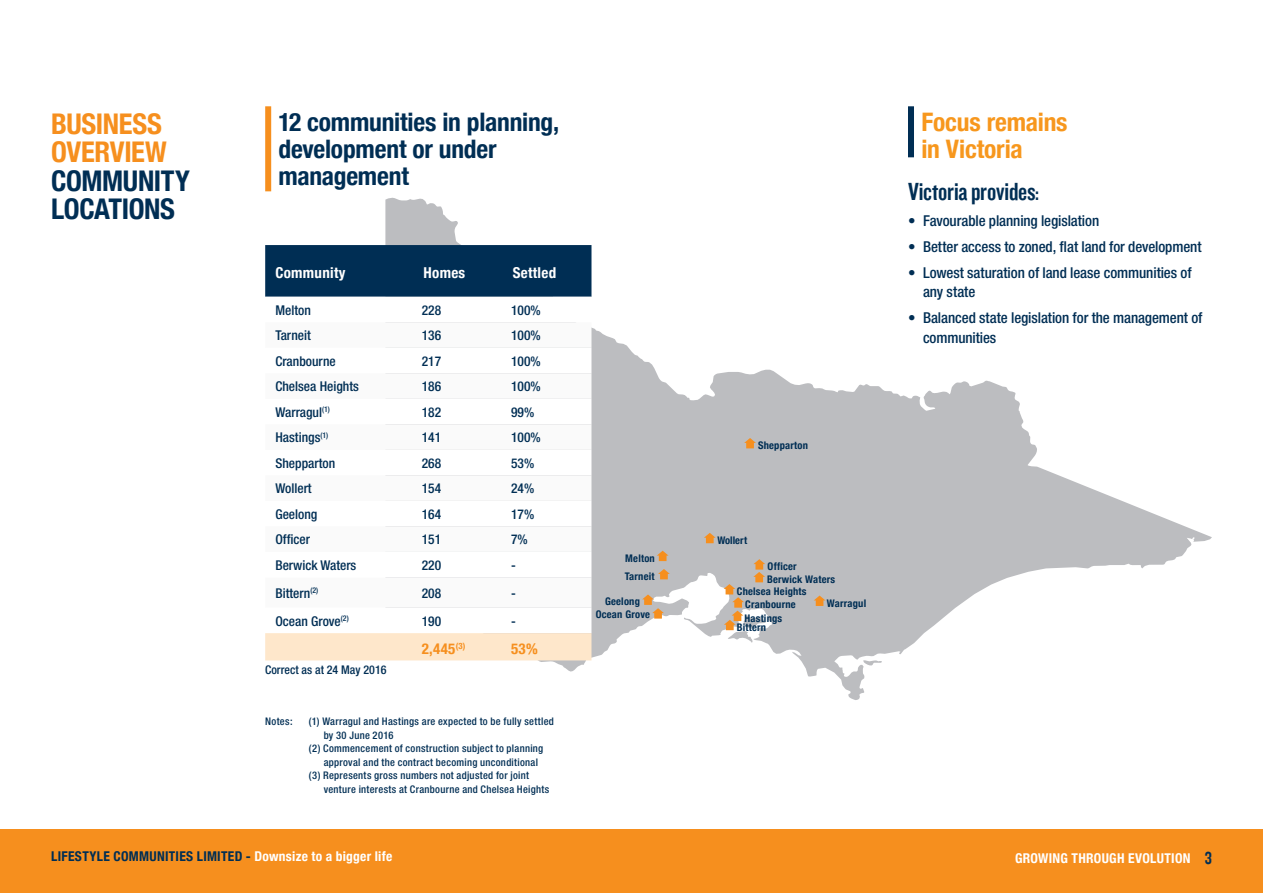
<style>
.page{position:relative;width:1263px;height:893px;background:#fff}
.page>*{position:absolute;margin:0;border:0;box-sizing:border-box;transform-origin:0 0}
._1__Header{font:700 condensed 28.5px/28.5px "Helvetica Neue";letter-spacing:-.01em;color:#002e54}
.t1{font:700 condensed 28.5px "Helvetica Neue";letter-spacing:-.01em;color:#f68f1e}
._3__Pullquote{font:700 condensed 25.5px/27px "Helvetica Neue";letter-spacing:-.01em;color:#002e54}
._3__Pullquote-2{font:700 condensed 25.5px "Helvetica Neue";letter-spacing:-.005em;color:#f7971d}
._5__Body_Copy{font:25.5px "Knockout HTF49 Liteweight";letter-spacing:-.005em;color:#002e54}
._5__Body_Copy-2{font:500 condensed 15px/19.5px "Helvetica Neue";letter-spacing:-.005em;color:#002e54}
.t2{font:700 condensed 15px "Helvetica Neue";letter-spacing:.02em;color:#fff}
.t3{font:700 condensed 15px "Helvetica Neue";color:#f68f1e}
.t4{font:500 condensed 13.5px "Helvetica Neue";color:#002e54}
.t5{font:700 condensed 13.5px "Helvetica Neue";letter-spacing:.02em;color:#002e54}
.t6{font:700 condensed 13.5px "Helvetica Neue";letter-spacing:.02em;color:#fff}
.t7{font:500 condensed 12px "Helvetica Neue";color:#002e54}
._4__Caption_Footnote{font:500 condensed 10.5px/13.5px "Helvetica Neue";letter-spacing:.03em;color:#002e54}
.t8{font:700 condensed 10.5px "Helvetica Neue";letter-spacing:.02em;color:#002e54}
.t9{font:700 condensed 10.5px "Helvetica Neue";color:#002e54}
.s1{font-family:"Helvetica Neue";font-weight:700;font-stretch:condensed;font-size:16.5px}
.s2{color:#fff}
.s3{font-family:"Knockout HTF49 Liteweight";font-weight:400;font-stretch:normal;font-size:18px;color:#002e54}
</style>
<div class="page">
<div style="left:0;top:829px;width:1263px;height:64px;background:#f68f1e"></div>
<svg style="left:385px;top:198px;width:827px;height:502px"></svg>
<svg style="left:753px;top:559px;width:12px;height:23px"></svg>
<svg style="left:658px;top:569px;width:12px;height:10px"></svg>
<svg style="left:657px;top:551px;width:11px;height:10px"></svg>
<svg style="left:704px;top:533px;width:12px;height:10px"></svg>
<svg style="left:744px;top:438px;width:12px;height:10px"></svg>
<svg style="left:814px;top:595px;width:11px;height:11px"></svg>
<div style="left:265px;top:106px;width:6px;height:85px;background:#f68f1e"></div>
<div style="left:265px;top:245px;width:326px;height:52px;background:#002e54"></div>
<svg style="left:385px;top:297px;width:206px;height:25px"></svg>
<svg style="left:385px;top:322px;width:206px;height:230px"></svg>
<svg style="left:265px;top:552px;width:326px;height:108px"></svg>
<svg style="left:723px;top:584px;width:21px;height:46px"></svg>
<div style="left:908px;top:106px;width:6px;height:51px;background:#002e54"></div>
<svg style="left:642px;top:594px;width:22px;height:25px"></svg>
<p class="t1" style="left:51px;top:100px;width:112px">BUSINESS</p>
<p class="t1" style="left:51px;top:128px;width:117px">OVERVIEW</p>
<p class="_1__Header" style="left:51px;top:164px;width:140px">COMMUNITY<br>LOCATIONS</p>
<p class="_3__Pullquote" style="left:278px;top:106px;width:282px">12 communities in planning, development or under management</p>
<p class="t2" style="left:275px;top:260px;width:72px">Community</p>
<p class="t2" style="left:423px;top:260px;width:43px">Homes</p>
<p class="t2" style="left:513px;top:260px;width:45px">Settled</p>
<p class="t4" style="left:275px;top:302px;width:37px">Melton</p>
<p class="t4" style="left:422px;top:302px;width:21px">228</p>
<p class="t4" style="left:511px;top:302px;width:31px">100%</p>
<p class="t4" style="left:275px;top:327px;width:37px">Tarneit</p>
<p class="t4" style="left:422px;top:327px;width:21px">136</p>
<p class="t4" style="left:511px;top:327px;width:31px">100%</p>
<p class="t4" style="left:275px;top:353px;width:62px">Cranbourne</p>
<p class="t4" style="left:422px;top:353px;width:21px">217</p>
<p class="t4" style="left:511px;top:353px;width:31px">100%</p>
<p class="t4" style="left:275px;top:378px;width:85px">Chelsea Heights</p>
<p class="t4" style="left:422px;top:378px;width:21px">186</p>
<p class="t4" style="left:511px;top:378px;width:31px">100%</p>
<p class="t4" style="left:275px;top:404px;width:56px">Warragul<sup>(1)</sup></p>
<p class="t4" style="left:422px;top:404px;width:21px">182</p>
<p class="t4" style="left:511px;top:404px;width:25px">99%</p>
<p class="t4" style="left:275px;top:429px;width:54px">Hastings<sup>(1)</sup></p>
<p class="t4" style="left:422px;top:429px;width:21px">141</p>
<p class="t4" style="left:511px;top:429px;width:31px">100%</p>
<p class="t4" style="left:275px;top:455px;width:61px">Shepparton</p>
<p class="t4" style="left:422px;top:455px;width:21px">268</p>
<p class="t4" style="left:511px;top:455px;width:25px">53%</p>
<p class="t4" style="left:275px;top:481px;width:38px">Wollert</p>
<p class="t4" style="left:422px;top:481px;width:21px">154</p>
<p class="t4" style="left:511px;top:481px;width:25px">24%</p>
<p class="t4" style="left:275px;top:506px;width:43px">Geelong</p>
<p class="t4" style="left:422px;top:506px;width:21px">164</p>
<p class="t4" style="left:511px;top:506px;width:25px">17%</p>
<p class="t4" style="left:275px;top:532px;width:36px">Officer</p>
<p class="t4" style="left:422px;top:532px;width:21px">151</p>
<p class="t4" style="left:511px;top:532px;width:18px">7%</p>
<p class="t4" style="left:275px;top:557px;width:82px">Berwick Waters</p>
<p class="t4" style="left:422px;top:557px;width:21px">220</p>
<p class="t4" style="left:511px;top:557px;width:6px">-</p>
<p class="t4" style="left:275px;top:585px;width:44px">Bittern<sup>(2)</sup></p>
<p class="t4" style="left:422px;top:585px;width:21px">208</p>
<p class="t4" style="left:511px;top:585px;width:6px">-</p>
<p class="t4" style="left:275px;top:613px;width:75px">Ocean Grove<sup>(2)</sup></p>
<p class="t4" style="left:422px;top:613px;width:21px">190</p>
<p class="t4" style="left:511px;top:613px;width:6px">-</p>
<p class="t3" style="left:422px;top:636px;width:45px">2,445<sup>(3)</sup></p>
<p class="t3" style="left:511px;top:636px;width:28px">53%</p>
<p class="t7" style="left:265px;top:662px;width:123px">Correct as at 24 May 2016</p>
<p class="_4__Caption_Footnote" style="left:265px;top:715px;width:29px">Notes:</p>
<p class="_4__Caption_Footnote" style="left:324px;top:715px;width:232px;text-indent:-15px">(1) Warragul and Hastings are expected to be fully settled by 30 June 2016</p>
<p class="_4__Caption_Footnote" style="left:324px;top:742px;width:221px;text-indent:-15px">(2) Commencement of construction subject to planning approval and the contract becoming unconditional</p>
<p class="_4__Caption_Footnote" style="left:324px;top:769px;width:227px;text-indent:-15px">(3) Represents gross numbers not adjusted for joint venture interests at Cranbourne and Chelsea Heights</p>
<p class="t8" style="left:758px;top:437px;width:51px">Shepparton</p>
<p class="t9" style="left:717px;top:531px;width:31px">Wollert</p>
<p class="t8" style="left:625px;top:549px;width:31px">Melton</p>
<p class="t8" style="left:625px;top:568px;width:31px">Tarneit</p>
<p class="t8" style="left:767px;top:570px;width:70px">Berwick Waters</p>
<p class="t8" style="left:605px;top:592px;width:36px">Geelong</p>
<p class="t8" style="left:745px;top:596px;width:52px">Cranbourne</p>
<p class="t8" style="left:827px;top:594px;width:41px">Warragul</p>
<p class="t8" style="left:768px;top:557px;width:31px">Officer</p>
<p class="t8" style="left:737px;top:582px;width:71px">Chelsea Heights</p>
<p class="t8" style="left:596px;top:606px;width:56px">Ocean Grove</p>
<p class="t8" style="left:744px;top:610px;width:39px">Hastings</p>
<p class="t8" style="left:737px;top:619px;width:31px">Bittern</p>
<p class="_3__Pullquote-2" style="left:921px;top:101px;width:148px">Focus remains</p>
<p class="_3__Pullquote-2" style="left:921px;top:128px;width:103px">in Victoria</p>
<p class="_5__Body_Copy" style="left:908px;top:179px;width:133px">Victoria provides<span class="s1">:</span></p>
<p class="_5__Body_Copy-2" style="left:908px;top:211px;width:193px">• Favourable planning legislation</p>
<p class="_5__Body_Copy-2" style="left:908px;top:237px;width:295px">• Better access to zoned, flat land for development</p>
<p class="_5__Body_Copy-2" style="left:923px;top:263px;width:270px;text-indent:-15px">• Lowest saturation of land lease communities of any state</p>
<p class="_5__Body_Copy-2" style="left:923px;top:308px;width:281px;text-indent:-15px">• Balanced state legislation for the management of communities</p>
<p class="t5" style="left:51px;top:845px;width:343px">LIFESTYLE COMMUNITIES LIMITED - <span class="s2">Downsize to a bigger life</span></p>
<p class="t6" style="left:1015px;top:847px;width:198px">GROWING THROUGH EVOLUTION <span class="s3">3</span></p>
</div>
